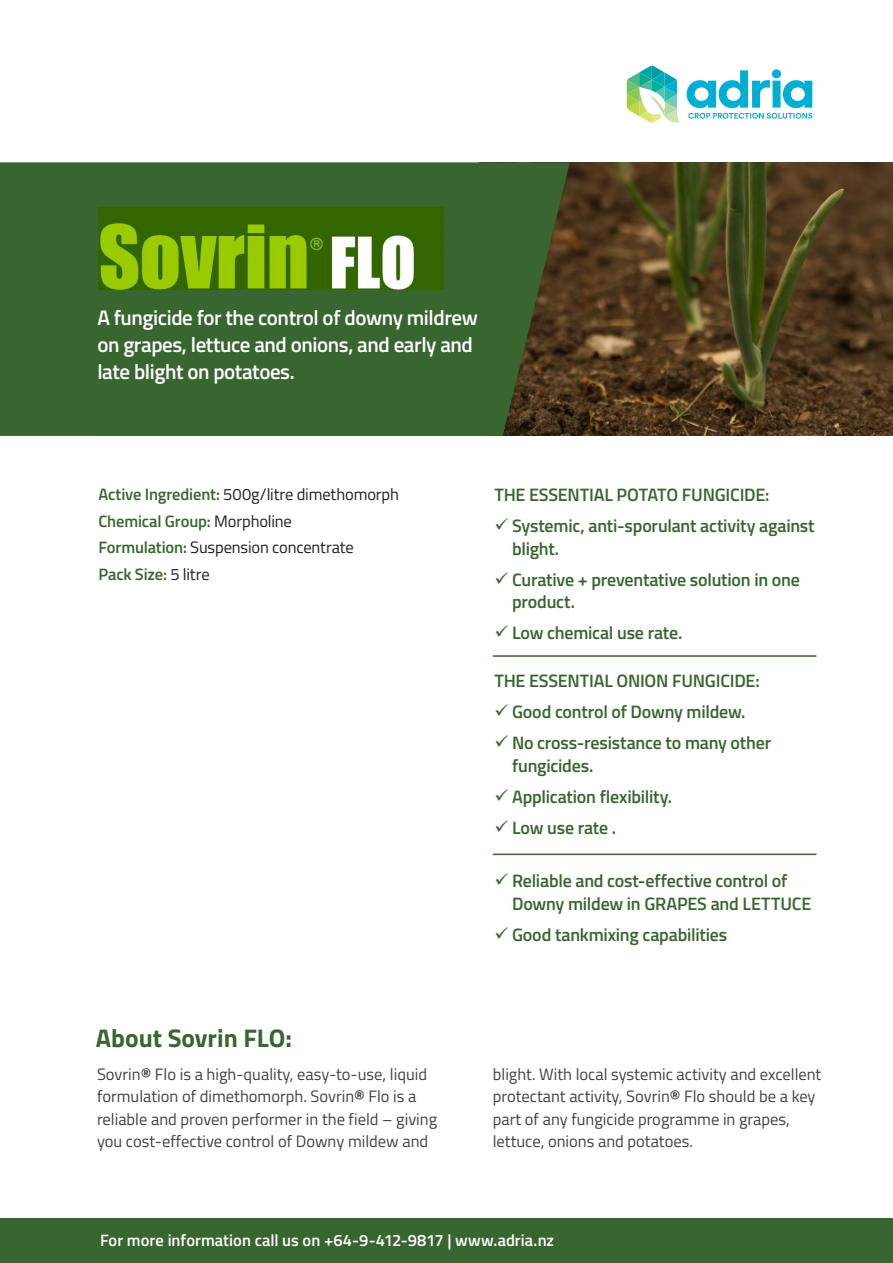
<style>
.page{position:relative;width:893px;height:1263px;background:#fff}
.page>*{position:absolute;margin:0;border:0;box-sizing:border-box;transform-origin:0 0}
.t1{font:700 25.5px "Titillium Web";color:#386530}
.t2{font:600 21px/27px "Titillium Web";letter-spacing:-.02em;color:#fff}
.t3{font:600 18px/22.5px "Titillium Web";letter-spacing:-.01em;color:#386530}
.t4{font:16.5px/22.5px "Titillium Web";color:#414142}
.t5{font:16.5px "Titillium Web";letter-spacing:-.01em;color:#231f20}
.t6{font:600 16.5px "Titillium Web";color:#fff}
.t7{font:600 16.5px "Titillium Web";letter-spacing:-.01em;color:#386530}
.s1{font-weight:600;color:#386530}
.s2{font-weight:400;color:#231f20}
.s3{font-weight:600}
</style>
<div class="page">
<img style="left:570px;top:162px;width:323px;height:274px">
<div style="left:0;top:1218px;width:893px;height:45px;background:#386530"></div>
<svg style="left:687px;top:69px;width:125px;height:50px"></svg>
<svg style="left:626px;top:66px;width:53px;height:57px"></svg>
<svg style="left:0;top:162px;width:570px;height:274px;background:#3a5f2d"></svg>
<div style="left:97px;top:301px;width:383px;height:135px;background:#386530"></div>
<img style="left:99px;top:207px;width:344px;height:82px">
<hr style="left:493px;top:854px;width:323px;height:1px;background:#386530">
<hr style="left:493px;top:655px;width:323px;height:2px;background:#386530">
<p class="t2" style="left:97px;top:303px;width:382px">A fungicide for the control of downy mildrew on grapes, lettuce and onions, and early and late blight on potatoes.</p>
<p class="t5" style="left:99px;top:482px;width:302px"><span class="s1">Active Ingredient:</span> 500g/litre dimethomorph</p>
<p class="t7" style="left:99px;top:508px;width:195px">Chemical Group: <span class="s2">Morpholine</span></p>
<p class="t5" style="left:99px;top:535px;width:257px"><span class="s1">Formulation:</span> Suspension concentrate</p>
<p class="t7" style="left:99px;top:562px;width:113px">Pack Size: <span class="s2">5 litre</span></p>
<p class="t1" style="left:96px;top:1018px;width:198px">About Sovrin FLO:</p>
<p class="t3" style="left:494px;top:483px;width:277px">THE ESSENTIAL POTATO FUNGICIDE:</p>
<p class="t3" style="left:512px;top:514px;width:304px;text-indent:-18px">✓ Systemic, anti-sporulant activity against blight.</p>
<p class="t3" style="left:512px;top:567px;width:289px;text-indent:-18px">✓ Curative + preventative solution in one product.</p>
<p class="t3" style="left:494px;top:621px;width:189px">✓ Low chemical use rate.</p>
<p class="t3" style="left:494px;top:669px;width:267px">THE ESSENTIAL ONION FUNGICIDE:</p>
<p class="t3" style="left:494px;top:700px;width:253px">✓ Good control of Downy mildew.</p>
<p class="t3" style="left:512px;top:731px;width:261px;text-indent:-18px">✓ No cross-resistance to many other fungicides.</p>
<p class="t3" style="left:494px;top:784px;width:179px">✓ Application flexibility.</p>
<p class="t3" style="left:494px;top:815px;width:123px">✓ Low use rate .</p>
<p class="t3" style="left:512px;top:869px;width:301px;text-indent:-18px">✓ Reliable and cost-effective control of<br>Downy mildew in GRAPES and LETTUCE</p>
<p class="t3" style="left:494px;top:922px;width:234px">✓ Good tankmixing capabilities</p>
<p class="t4" style="left:97px;top:1062px;width:342px">Sovrin<span class="s3">®</span> Flo is a high-quality, easy-to-use, liquid formulation of dimethomorph. Sovrin<span class="s3">®</span> Flo is a reliable and proven performer in the field – giving you cost-effective control of Downy mildew and</p>
<p class="t4" style="left:493px;top:1062px;width:330px">blight. With local systemic activity and excellent protectant activity, Sovrin<span class="s3">®</span> Flo should be a key part of any fungicide programme in grapes, lettuce, onions and potatoes.</p>
<p class="t6" style="left:100px;top:1227px;width:455px">For more information call us on +64-9-412-9817 | www.adria.nz</p>
</div>
